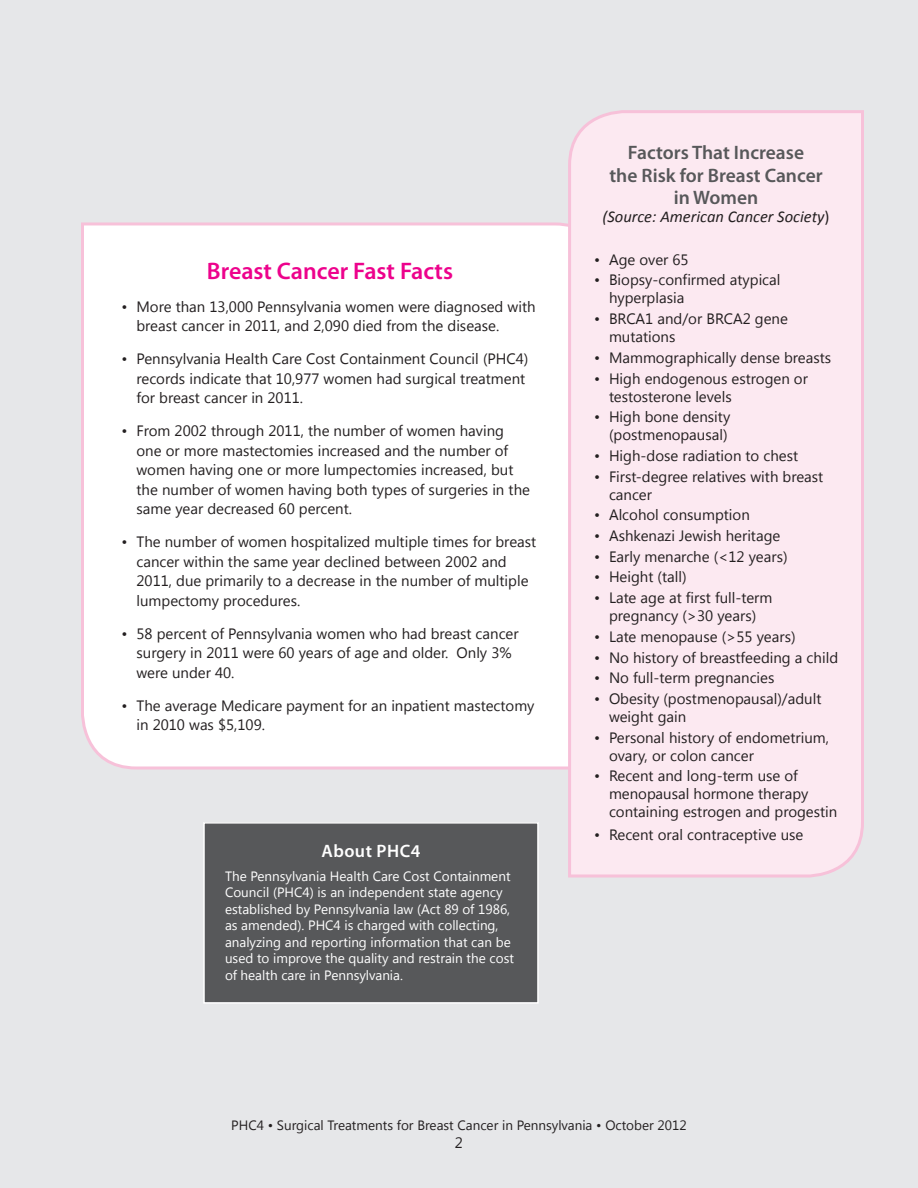
<style>
.page{position:relative;width:918px;height:1188px;background:#e6e7e9}
.page>*{position:absolute;margin:0;border:0;box-sizing:border-box;transform-origin:0 0}
.body_text{font:600 24px "Myriad Pro";color:#ed028c}
.t1{font:600 19.5px "Myriad Pro";color:#57585a}
.t2{font:600 18px "Myriad Pro";letter-spacing:.025em;color:#fff}
.t3{font:italic 16.5px "Calibri";color:#231f20}
.Bullets{font:15px/19.5px "Segoe UI";color:#231f20}
.body_text-2{font:15px/18px "Segoe UI";color:#231f20}
.Pa2{font:13.5px/16.5px "Segoe UI";color:#fff}
.t4{font:13.5px "Segoe UI";color:#231f20}
.s1{font-style:normal}
</style>
<div class="page">
<div style="left:81px;top:222px;width:486px;height:548px;background:#fff"></div>
<div style="left:567px;top:110px;width:297px;height:768px;background:#fce9f1"></div>
<div style="left:204px;top:823px;width:334px;height:180px;background:#57585a"></div>
<div style="left:203px;top:822px;width:336px;height:182px;border:2px solid #fff"></div>
<p class="body_text" style="left:207px;top:256px;width:248px">Breast Cancer Fast Facts</p>
<p class="Bullets" style="left:136px;top:296px;width:401px;text-indent:-15px">• More than 13,000 Pennsylvania women were diagnosed with breast cancer in 2011, and 2,090 died from the disease.</p>
<p class="Bullets" style="left:136px;top:349px;width:393px;text-indent:-15px">• Pennsylvania Health Care Cost Containment Council (PHC4) records indicate that 10,977 women had surgical treatment for breast cancer in 2011.</p>
<p class="Bullets" style="left:136px;top:421px;width:395px;text-indent:-15px">• From 2002 through 2011, the number of women having one or more mastectomies increased and the number of women having one or more lumpectomies increased, but the number of women having both types of surgeries in the same year decreased 60 percent.</p>
<p class="Bullets" style="left:136px;top:532px;width:401px;text-indent:-15px">• The number of women hospitalized multiple times for breast cancer within the same year declined between 2002 and 2011, due primarily to a decrease in the number of multiple lumpectomy procedures.</p>
<p class="Bullets" style="left:136px;top:623px;width:384px;text-indent:-15px">• 58 percent of Pennsylvania women who had breast cancer surgery in 2011 were 60 years of age and older. Only 3% were under 40.</p>
<p class="Bullets" style="left:136px;top:695px;width:400px;text-indent:-15px">• The average Medicare payment for an inpatient mastectomy in 2010 was $5,109.</p>
<p class="t2" style="left:322px;top:840px;width:100px">About PHC4</p>
<p class="Pa2" style="left:225px;top:867px;width:290px">The Pennsylvania Health Care Cost Containment Council (PHC4) is an independent state agency established by Pennsylvania law (Act 89 of 1986, as amended). PHC4 is charged with collecting, analyzing and reporting information that can be used to improve the quality and restrain the cost of health care in Pennsylvania.</p>
<p class="t1" style="left:628px;top:140px;width:178px">Factors That Increase</p>
<p class="t1" style="left:609px;top:163px;width:215px">the Risk for Breast Cancer</p>
<p class="t1" style="left:674px;top:185px;width:86px">in Women</p>
<p class="t3" style="left:602px;top:206px;width:229px">(Source: American Cancer Society<span class="s1">)</span></p>
<p class="Bullets" style="left:594px;top:249px;width:96px">• Age over 65</p>
<p class="Bullets" style="left:609px;top:270px;width:173px;line-height:18px;text-indent:-15px">• Biopsy-confirmed atypical hyperplasia</p>
<p class="Bullets" style="left:609px;top:309px;width:180px;line-height:18px;text-indent:-15px">• BRCA1 and/or BRCA2 gene mutations</p>
<p class="Bullets" style="left:594px;top:347px;width:239px">• Mammographically dense breasts</p>
<p class="Bullets" style="left:609px;top:369px;width:200px;line-height:18px;text-indent:-15px">• High endogenous estrogen or testosterone levels</p>
<p class="Bullets" style="left:594px;top:407px;width:138px;line-height:18px;text-align:right">• High bone density (postmenopausal)</p>
<p class="Bullets" style="left:594px;top:445px;width:206px">• High-dose radiation to chest</p>
<p class="Bullets" style="left:609px;top:467px;width:216px;line-height:18px;text-indent:-15px">• First-degree relatives with breast cancer</p>
<p class="Bullets" style="left:594px;top:505px;width:157px">• Alcohol consumption</p>
<p class="Bullets" style="left:594px;top:525px;width:188px">• Ashkenazi Jewish heritage</p>
<p class="Bullets" style="left:594px;top:546px;width:195px">• Early menarche (&lt;12 years)</p>
<p class="Bullets" style="left:594px;top:567px;width:94px">• Height (tall)</p>
<p class="Bullets" style="left:594px;top:588px;width:180px;line-height:18px;text-align:center">• Late age at first full-term pregnancy (&gt;30 years)</p>
<p class="Bullets" style="left:594px;top:626px;width:203px">• Late menopause (&gt;55 years)</p>
<p class="Bullets" style="left:594px;top:647px;width:246px">• No history of breastfeeding a child</p>
<p class="Bullets" style="left:594px;top:667px;width:182px">• No full-term pregnancies</p>
<p class="Bullets" style="left:609px;top:689px;width:214px;line-height:18px;text-indent:-15px">• Obesity (postmenopausal)/adult weight gain</p>
<p class="Bullets" style="left:609px;top:728px;width:222px;line-height:18px;text-indent:-15px">• Personal history of endometrium, ovary, or colon cancer</p>
<p class="body_text-2" style="left:609px;top:766px;width:230px;text-indent:-15px">• Recent and long-term use of menopausal hormone therapy containing estrogen and progestin</p>
<p class="body_text-2" style="left:594px;top:825px;width:211px">• Recent oral contraceptive use</p>
<p class="t4" style="left:231px;top:1116px;width:457px">PHC4 • Surgical Treatments for Breast Cancer in Pennsylvania • October 2012</p>
<p class="Bullets" style="left:455px;top:1133px;width:10px">2</p>
</div>
